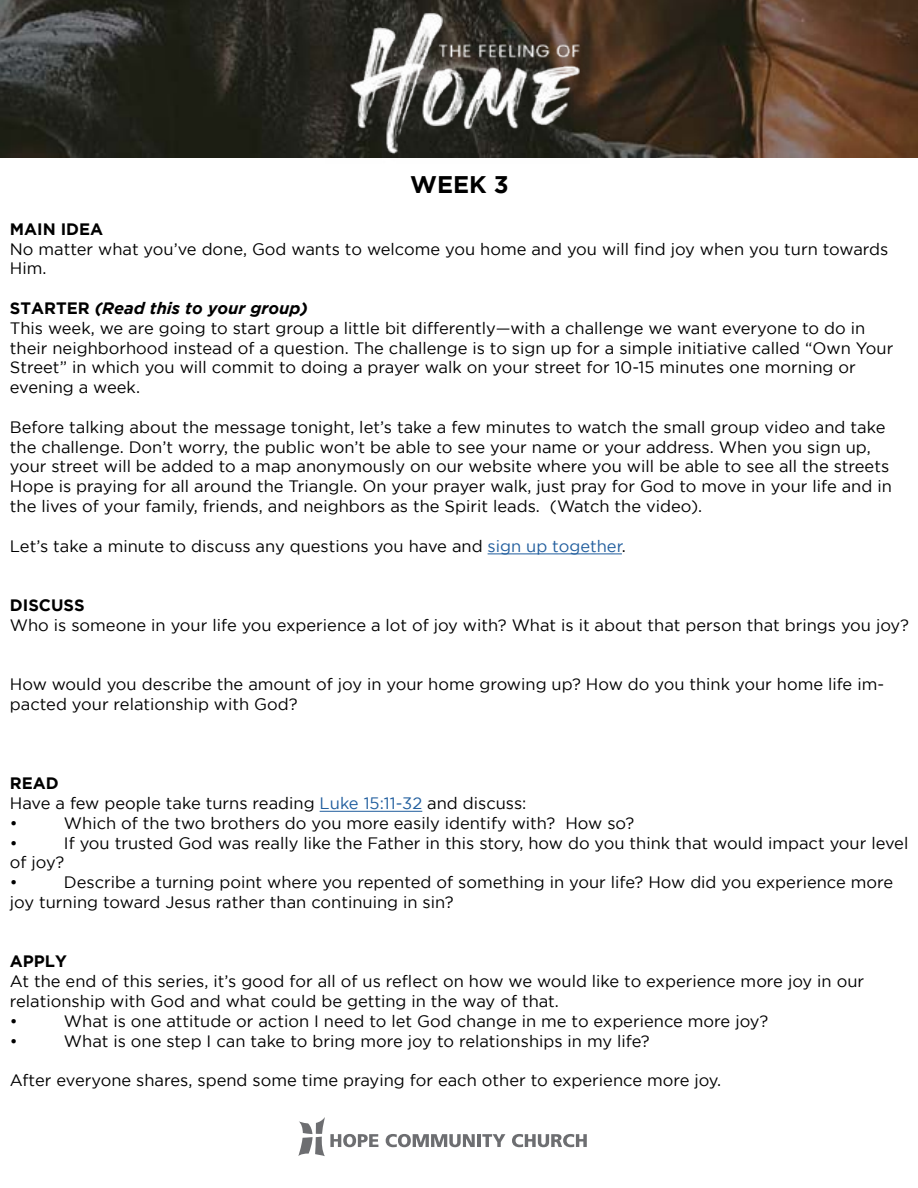
<style>
.page{position:relative;width:918px;height:1188px;background:#fff}
.page>*{position:absolute;margin:0;border:0;box-sizing:border-box;transform-origin:0 0}
.t1{font:700 24px "Gotham";color:#000}
.t2{font:16.5px/19.8px "Gotham";color:#000}
.t3{font:700 16.5px "Gotham";color:#000}
.s1{font-weight:700}
.s2{font-weight:700;font-style:italic}
.s3{color:#215e9e}
</style>
<div class="page">
<img style="left:0;top:0;width:918px;height:157px">
<hr style="left:488px;top:554px;width:134px;height:1px;background:#215e9e">
<hr style="left:320px;top:811px;width:102px;height:1px;background:#215e9e">
<img style="left:326px;top:0;width:264px;height:158px">
<svg style="left:298px;top:1117px;width:80px;height:39px"></svg>
<svg style="left:386px;top:1134px;width:89px;height:13px"></svg>
<hr style="left:477px;top:1134px;width:4px;height:13px;background:#6d6e71">
<svg style="left:482px;top:1134px;width:23px;height:13px"></svg>
<svg style="left:512px;top:1134px;width:75px;height:13px"></svg>
<h1 class="t1" style="left:410px;top:171px;width:100px">WEEK 3</h1>
<p class="t3" style="left:10px;top:220px;width:95px">MAIN IDEA</p>
<p class="t2" style="left:10px;top:239px;width:880px">No matter what you’ve done, God wants to welcome you home and you will find joy when you turn towards<br>Him.</p>
<p class="t2" style="left:10px;top:298px;width:885px"><span class="s1">STARTER</span> <span class="s2">(Read this to your group)<br></span>This week, we are going to start group a little bit differently—with a challenge we want everyone to do in their neighborhood instead of a question. The challenge is to sign up for a simple initiative called “Own Your Street” in which you will commit to doing a prayer walk on your street for 10-15 minutes one morning or evening a week.</p>
<p class="t2" style="left:10px;top:417px;width:884px">Before talking about the message tonight, let’s take a few minutes to watch the small group video and take the challenge. Don’t worry, the public won’t be able to see your name or your address. When you sign up, your street will be added to a map anonymously on our website where you will be able to see all the streets Hope is praying for all around the Triangle. On your prayer walk, just pray for God to move in your life and in the lives of your family, friends, and neighbors as the Spirit leads. (Watch the video).</p>
<p class="t2" style="left:10px;top:536px;width:618px">Let’s take a minute to discuss any questions you have and <span class="s3">sign up together</span>.</p>
<p class="t3" style="left:10px;top:596px;width:76px">DISCUSS</p>
<p class="t2" style="left:10px;top:615px;width:901px">Who is someone in your life you experience a lot of joy with? What is it about that person that brings you joy?</p>
<p class="t2" style="left:10px;top:674px;width:876px">How would you describe the amount of joy in your home growing up? How do you think your home life im&shy;pacted your relationship with God?</p>
<p class="t2" style="left:10px;top:773px;width:518px"><span class="s1">READ<br></span>Have a few people take turns reading <span class="s3">Luke 15:11-32</span> and discuss: •</p>
<p class="t2" style="left:64px;top:813px;width:572px">Which of the two brothers do you more easily identify with? How so?</p>
<p class="t2" style="left:10px;top:833px;width:900px;text-indent:54px">If you trusted God was really like the Father in this story, how do you think that would impact your level of joy?<br>•</p>
<p class="t2" style="left:10px;top:833px;width:9px">•</p>
<p class="t2" style="left:10px;top:872px;width:885px;text-indent:54px">Describe a turning point where you repented of something in your life? How did you experience more joy turning toward Jesus rather than continuing in sin?</p>
<p class="t3" style="left:10px;top:952px;width:59px">APPLY</p>
<p class="t2" style="left:10px;top:971px;width:856px">At the end of this series, it’s good for all of us reflect on how we would like to experience more joy in our relationship with God and what could be getting in the way of that.<br>•</p>
<p class="t2" style="left:64px;top:1011px;width:706px">What is one attitude or action I need to let God change in me to experience more joy?</p>
<p class="t2" style="left:10px;top:1031px;width:9px">•</p>
<p class="t2" style="left:64px;top:1031px;width:587px">What is one step I can take to bring more joy to relationships in my life?</p>
<p class="t2" style="left:10px;top:1070px;width:713px">After everyone shares, spend some time praying for each other to experience more joy.</p>
</div>
